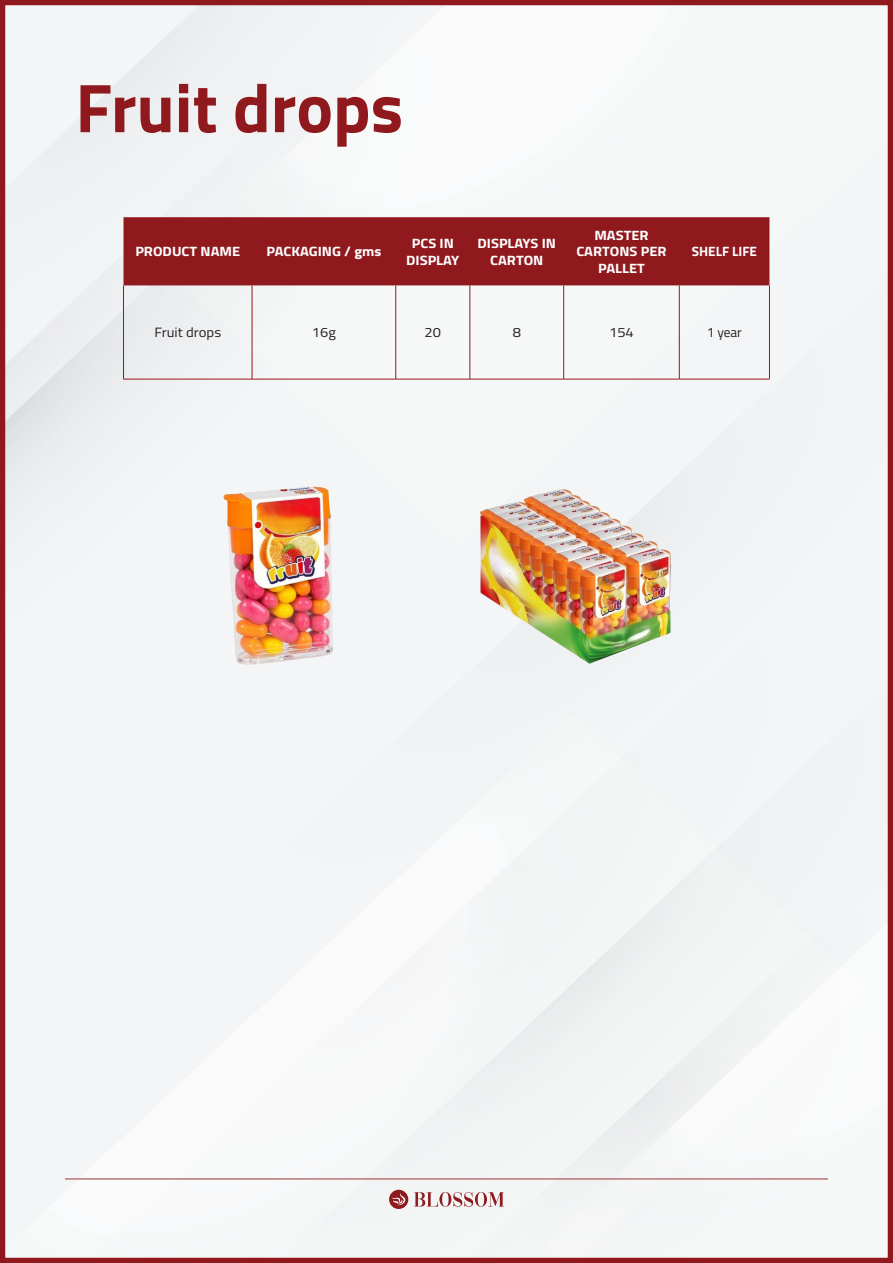
<style>
.page{position:relative;width:893px;height:1263px;background:#f4f5f6}
.page>*{position:absolute;margin:0;border:0;box-sizing:border-box;transform-origin:0 0}
.t1{font:700 69px "Titillium Web";color:#90191e}
.t2{font:700 13.5px/16.2px "Titillium";color:#fff;text-align:center;scale:1.09 1}
.t3{font:13.5px "Titillium";color:#231f20;scale:1.09 1}
.t4{font:700 13.5px "Titillium";color:#fff}
.t5{font:13.5px "Titillium";color:#231f20}
</style>
<div class="page">
<div style="left:124px;top:217px;width:645px;height:68px;background:#90191e"></div>
<hr style="left:123px;top:285px;width:1px;height:94px;background:#90191e">
<hr style="left:252px;top:285px;width:1px;height:94px;background:#90191e">
<hr style="left:395px;top:285px;width:1px;height:94px;background:#90191e">
<hr style="left:470px;top:285px;width:1px;height:94px;background:#90191e">
<hr style="left:563px;top:285px;width:1px;height:94px;background:#90191e">
<hr style="left:679px;top:285px;width:1px;height:94px;background:#90191e">
<hr style="left:769px;top:285px;width:1px;height:94px;background:#90191e">
<hr style="left:123px;top:379px;width:129px;height:1px;background:#90191e">
<hr style="left:252px;top:379px;width:144px;height:1px;background:#90191e">
<hr style="left:396px;top:379px;width:74px;height:1px;background:#90191e">
<hr style="left:470px;top:379px;width:94px;height:1px;background:#90191e">
<hr style="left:564px;top:379px;width:115px;height:1px;background:#90191e">
<hr style="left:679px;top:379px;width:91px;height:1px;background:#90191e">
<img style="left:191px;top:464px;width:170px;height:224px">
<img style="left:440px;top:464px;width:262px;height:224px">
<h1 class="t1" style="left:75px;top:55px;width:329px">Fruit drops</h1>
<p class="t2" style="left:135px;top:243px;width:98px">PRODUCT NAME</p>
<p class="t2" style="left:266px;top:243px;width:107px">PACKAGING / gms</p>
<p class="t2" style="left:406px;top:235px;width:50px">PCS IN<br>DISPLAY</p>
<p class="t2" style="left:477px;top:235px;width:74px">DISPLAYS IN<br>CARTON</p>
<p class="t2" style="left:576px;top:227px;width:84px">MASTER<br>CARTONS PER<br>PALLET</p>
<p class="t4" style="left:692px;top:241px;width:67px">SHELF LIFE</p>
<p class="t3" style="left:154px;top:323px;width:63px">Fruit drops</p>
<p class="t3" style="left:312px;top:323px;width:23px">16g</p>
<p class="t3" style="left:425px;top:323px;width:17px">20</p>
<p class="t3" style="left:513px;top:323px;width:9px">8</p>
<p class="t3" style="left:609px;top:323px;width:24px">154</p>
<p class="t5" style="left:707px;top:323px;width:37px">1 year</p>
</div>
